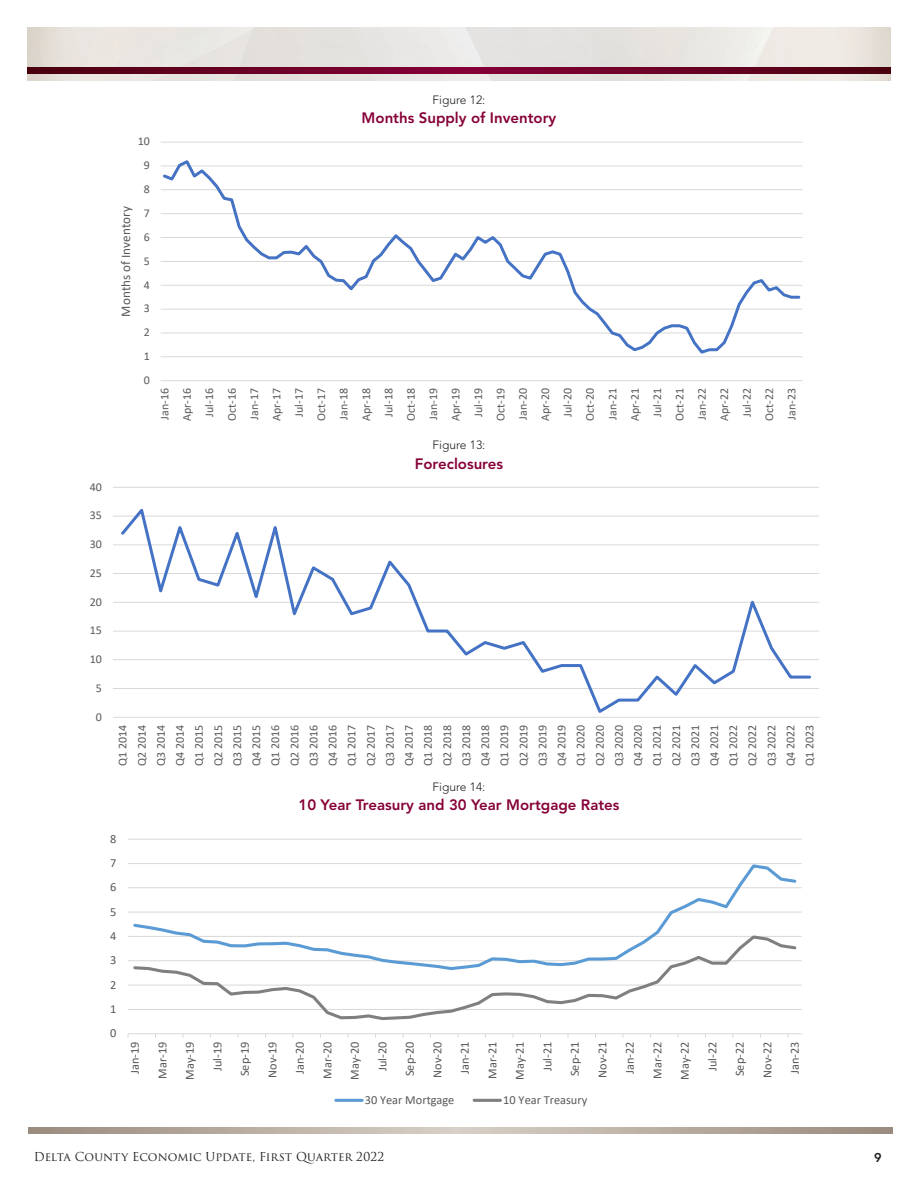
<style>
.page{position:relative;width:918px;height:1188px;background:#fff}
.page>*{position:absolute;margin:0;border:0;box-sizing:border-box;transform-origin:0 0}
.t1{font:800 15px "Avenir";color:#860037}
.t2{font:13.2px "Calibri";letter-spacing:.005em;color:#595959}
.t3{font:800 12.75px "Avenir";color:#231f20}
.t4{font:12.3px "Calibri";color:#595959}
.t5{font:12px/19px "Calibri";color:#595959;text-align:justify}
.t6{font:12px "Trajan Pro 3";color:#231f20}
.t7{font:300 12px "Avenir";color:#231f20}
.t8{font:11.85px/22.4px "Calibri";color:#595959;text-align:center}
</style>
<div class="page">
<img style="left:27px;top:27px;width:864px;height:54px">
<svg style="left:27px;top:68px;width:864px;height:6px;background:#680023"></svg>
<svg style="left:28px;top:1128px;width:864px;height:6px;background:#b8ada1"></svg>
<hr style="left:161px;top:356px;width:642px;height:1px;background:#d9d9d9">
<hr style="left:161px;top:332px;width:642px;height:1px;background:#d9d9d9">
<hr style="left:161px;top:309px;width:642px;height:1px;background:#d9d9d9">
<hr style="left:161px;top:285px;width:642px;height:1px;background:#d9d9d9">
<hr style="left:161px;top:261px;width:642px;height:1px;background:#d9d9d9">
<hr style="left:161px;top:237px;width:642px;height:1px;background:#d9d9d9">
<hr style="left:161px;top:213px;width:642px;height:1px;background:#d9d9d9">
<hr style="left:161px;top:189px;width:642px;height:1px;background:#d9d9d9">
<hr style="left:161px;top:165px;width:642px;height:1px;background:#d9d9d9">
<hr style="left:161px;top:142px;width:642px;height:1px;background:#d9d9d9">
<hr style="left:161px;top:380px;width:642px;height:1px;background:#d9d9d9">
<svg style="left:161px;top:160px;width:641px;height:194px"></svg>
<hr style="left:113px;top:688px;width:706px;height:1px;background:#d9d9d9">
<hr style="left:113px;top:659px;width:706px;height:1px;background:#d9d9d9">
<hr style="left:113px;top:631px;width:706px;height:1px;background:#d9d9d9">
<hr style="left:113px;top:602px;width:706px;height:1px;background:#d9d9d9">
<hr style="left:113px;top:573px;width:706px;height:1px;background:#d9d9d9">
<hr style="left:113px;top:544px;width:706px;height:1px;background:#d9d9d9">
<hr style="left:113px;top:516px;width:706px;height:1px;background:#d9d9d9">
<hr style="left:113px;top:487px;width:706px;height:1px;background:#d9d9d9">
<hr style="left:113px;top:717px;width:706px;height:1px;background:#d9d9d9">
<svg style="left:118px;top:508px;width:695px;height:205px"></svg>
<hr style="left:128px;top:1009px;width:674px;height:1px;background:#d9d9d9">
<hr style="left:128px;top:985px;width:674px;height:1px;background:#d9d9d9">
<hr style="left:128px;top:960px;width:674px;height:1px;background:#d9d9d9">
<hr style="left:128px;top:936px;width:674px;height:1px;background:#d9d9d9">
<hr style="left:128px;top:912px;width:674px;height:1px;background:#d9d9d9">
<hr style="left:128px;top:887px;width:674px;height:1px;background:#d9d9d9">
<hr style="left:128px;top:863px;width:674px;height:1px;background:#d9d9d9">
<hr style="left:128px;top:839px;width:674px;height:1px;background:#d9d9d9">
<hr style="left:128px;top:1033px;width:674px;height:1px;background:#d9d9d9">
<svg style="left:131px;top:864px;width:667px;height:98px"></svg>
<svg style="left:132px;top:934px;width:666px;height:87px"></svg>
<hr style="left:336px;top:1099px;width:26px;height:3px;background:#5b9bd5">
<hr style="left:474px;top:1099px;width:26px;height:3px;background:#7f7f7f">
<p class="t5" style="left:90px;top:477px;width:14px">40</p>
<p class="t5" style="left:90px;top:506px;width:14px">35</p>
<p class="t5" style="left:90px;top:534px;width:14px">30</p>
<p class="t5" style="left:90px;top:563px;width:14px">25</p>
<p class="t5" style="left:90px;top:592px;width:14px">20</p>
<p class="t5" style="left:90px;top:621px;width:14px">15</p>
<p class="t5" style="left:90px;top:649px;width:14px">10</p>
<p class="t5" style="left:96px;top:678px;width:8px">5</p>
<p class="t5" style="left:96px;top:707px;width:8px">0</p>
<p class="t8" style="left:138px;top:130px;width:14px">10</p>
<p class="t8" style="left:144px;top:154px;width:8px">9</p>
<p class="t2" style="left:117px;top:317px;width:112px;rotate:-90deg">Months of Inventory</p>
<p class="t8" style="left:144px;top:178px;width:8px">8</p>
<p class="t8" style="left:144px;top:202px;width:8px">7</p>
<p class="t8" style="left:144px;top:225px;width:8px">6</p>
<p class="t8" style="left:144px;top:249px;width:8px">5</p>
<p class="t8" style="left:144px;top:273px;width:8px">4</p>
<p class="t8" style="left:144px;top:297px;width:8px">3</p>
<p class="t8" style="left:144px;top:321px;width:8px">2</p>
<p class="t8" style="left:144px;top:345px;width:8px">1</p>
<p class="t8" style="left:144px;top:369px;width:8px">0</p>
<p class="t7" style="left:433px;top:92px;width:54px">Figure 12:</p>
<p class="t1" style="left:362px;top:109px;width:196px">Months Supply of Inventory</p>
<p class="t8" style="left:153px;top:421px;width:35px;rotate:-90deg">Jan-16<br>Apr-16<br>Jul-16<br>Oct-16<br>Jan-17<br>Apr-17<br>Jul-17<br>Oct-17<br>Jan-18<br>Apr-18<br>Jul-18<br>Oct-18<br>Jan-19<br>Apr-19<br>Jul-19<br>Oct-19<br>Jan-20<br>Apr-20<br>Jul-20<br>Oct-20<br>Jan-21<br>Apr-21<br>Jul-21<br>Oct-21<br>Jan-22<br>Apr-22<br>Jul-22<br>Oct-22<br>Jan-23</p>
<p class="t7" style="left:433px;top:438px;width:54px">Figure 13:</p>
<p class="t1" style="left:415px;top:455px;width:90px">Foreclosures</p>
<p class="t5" style="left:113px;top:766px;width:43px;rotate:-90deg">Q1 2014<br>Q2 2014<br>Q3 2014<br>Q4 2014<br>Q1 2015<br>Q2 2015<br>Q3 2015<br>Q4 2015<br>Q1 2016<br>Q2 2016<br>Q3 2016<br>Q4 2016<br>Q1 2017<br>Q2 2017<br>Q3 2017<br>Q4 2017<br>Q1 2018<br>Q2 2018<br>Q3 2018<br>Q4 2018<br>Q1 2019<br>Q2 2019<br>Q3 2019<br>Q4 2019<br>Q1 2020<br>Q2 2020<br>Q3 2020<br>Q4 2020<br>Q1 2021<br>Q2 2021<br>Q3 2021<br>Q4 2021<br>Q1 2022<br>Q2 2022<br>Q3 2022<br>Q4 2022<br>Q1 2023</p>
<p class="t7" style="left:433px;top:780px;width:54px">Figure 14:</p>
<p class="t1" style="left:298px;top:796px;width:323px">10 Year Treasury and 30 Year Mortgage Rates</p>
<p class="t4" style="left:110px;top:830px;width:8px">8</p>
<p class="t4" style="left:110px;top:854px;width:8px">7</p>
<p class="t4" style="left:110px;top:879px;width:8px">6</p>
<p class="t4" style="left:110px;top:903px;width:8px">5</p>
<p class="t4" style="left:110px;top:927px;width:8px">4</p>
<p class="t4" style="left:110px;top:952px;width:8px">3</p>
<p class="t4" style="left:110px;top:976px;width:8px">2</p>
<p class="t4" style="left:110px;top:1000px;width:8px">1</p>
<p class="t4" style="left:110px;top:1025px;width:8px">0</p>
<p class="t4" style="left:126px;top:1074px;width:34px;rotate:-90deg">Jan-19</p>
<p class="t4" style="left:154px;top:1079px;width:39px;rotate:-90deg">Mar-19</p>
<p class="t4" style="left:181px;top:1080px;width:40px;rotate:-90deg">May-19</p>
<p class="t4" style="left:209px;top:1071px;width:31px;rotate:-90deg">Jul-19</p>
<p class="t4" style="left:236px;top:1076px;width:36px;rotate:-90deg">Sep-19</p>
<p class="t4" style="left:264px;top:1078px;width:38px;rotate:-90deg">Nov-19</p>
<p class="t4" style="left:291px;top:1074px;width:34px;rotate:-90deg">Jan-20</p>
<p class="t4" style="left:319px;top:1079px;width:39px;rotate:-90deg">Mar-20</p>
<p class="t4" style="left:346px;top:1080px;width:40px;rotate:-90deg">May-20</p>
<p class="t4" style="left:374px;top:1071px;width:31px;rotate:-90deg">Jul-20</p>
<p class="t4" style="left:401px;top:1076px;width:36px;rotate:-90deg">Sep-20</p>
<p class="t4" style="left:429px;top:1078px;width:38px;rotate:-90deg">Nov-20</p>
<p class="t4" style="left:456px;top:1074px;width:34px;rotate:-90deg">Jan-21</p>
<p class="t4" style="left:484px;top:1079px;width:39px;rotate:-90deg">Mar-21</p>
<p class="t4" style="left:511px;top:1080px;width:40px;rotate:-90deg">May-21</p>
<p class="t4" style="left:539px;top:1071px;width:31px;rotate:-90deg">Jul-21</p>
<p class="t4" style="left:566px;top:1076px;width:36px;rotate:-90deg">Sep-21</p>
<p class="t4" style="left:594px;top:1078px;width:38px;rotate:-90deg">Nov-21</p>
<p class="t4" style="left:621px;top:1074px;width:34px;rotate:-90deg">Jan-22</p>
<p class="t4" style="left:649px;top:1079px;width:39px;rotate:-90deg">Mar-22</p>
<p class="t4" style="left:676px;top:1080px;width:40px;rotate:-90deg">May-22</p>
<p class="t4" style="left:704px;top:1071px;width:31px;rotate:-90deg">Jul-22</p>
<p class="t4" style="left:731px;top:1076px;width:36px;rotate:-90deg">Sep-22</p>
<p class="t4" style="left:759px;top:1078px;width:38px;rotate:-90deg">Nov-22</p>
<p class="t4" style="left:786px;top:1074px;width:34px;rotate:-90deg">Jan-23</p>
<p class="t4" style="left:365px;top:1091px;width:91px">30 Year Mortgage</p>
<p class="t4" style="left:503px;top:1091px;width:86px">10 Year Treasury</p>
<p class="t6" style="left:34px;top:1148px;width:352px">Delta County Economic Update, First Quarter 2022</p>
<p class="t3" style="left:874px;top:1150px;width:9px">9</p>
</div>
